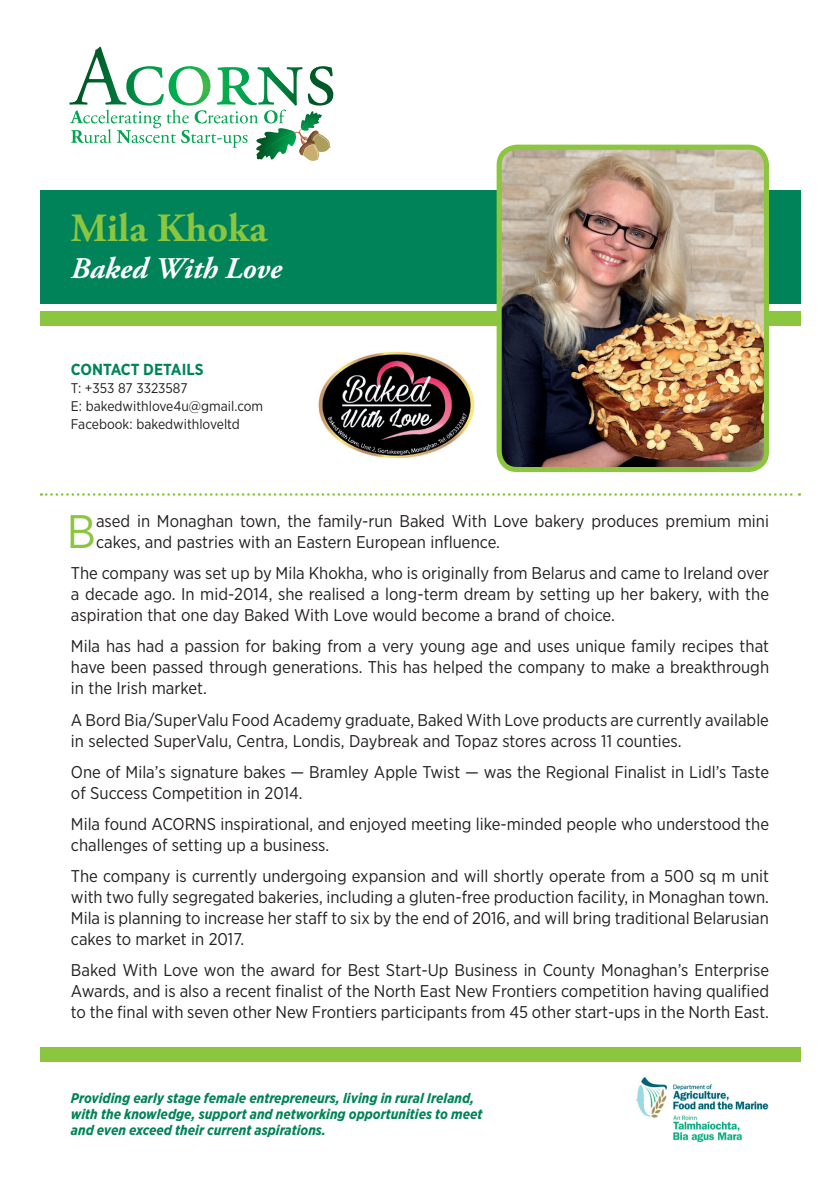
<style>
.page{position:relative;width:840px;height:1191px;background:#fff}
.page>*{position:absolute;margin:0;border:0;box-sizing:border-box;transform-origin:0 0}
.t1{font:47px "Gotham Narrow";color:#8bc63e}
.t2{font:700 40px "Adobe Garamond Pro";color:#8bc63e}
.t3{font:italic 700 30px "Adobe Garamond Pro";color:#fff}
.t4{font:17px/21px "Gotham Narrow";color:#231f20}
.t5{font:700 16px "Gotham Narrow";color:#008359}
.t6{font:italic 700 14px/16px "Gotham Narrow";color:#008359}
.t7{font:14px/18px "Gotham Narrow";color:#231f20}
</style>
<div class="page">
<svg style="left:69px;top:47px;width:264px;height:114px"></svg>
<div style="left:40px;top:1047px;width:759px;height:14px;background:#8bc63e"></div>
<div style="left:40px;top:190px;width:759px;height:114px;background:#008359"></div>
<div style="left:40px;top:311px;width:759px;height:15px;background:#8bc63e"></div>
<img style="left:502px;top:147px;width:264px;height:320px">
<div style="left:496px;top:145px;width:272px;height:327px;border:5px solid #8bc63e;border-radius:18px"></div>
<svg style="left:41px;top:493px;width:758px;height:3px"></svg>
<img style="left:318px;top:352px;width:157px;height:106px">
<img style="left:636px;top:1077px;width:133px;height:66px">
<h2 class="t2" style="left:71px;top:205px;width:198px">Mila Khoka</h2>
<h3 class="t3" style="left:71px;top:251px;width:212px">Baked With Love</h3>
<p class="t5" style="left:71px;top:359px;width:134px">CONTACT DETAILS</p>
<p class="t7" style="left:71px;top:379px;width:194px">T: +353 87 3323587<br>E: bakedwithlove4u@gmail.com<br>Facebook: bakedwithloveltd</p>
<h1 class="t1" style="left:67px;top:502px;width:31px">B</h1>
<p class="t4" style="left:96px;top:510px;width:674px">ased in Monaghan town, the family-run Baked With Love bakery produces premium mini cakes, and pastries with an Eastern European influence.</p>
<p class="t4" style="left:71px;top:562px;width:699px;text-align:justify">The company was set up by Mila Khokha, who is originally from Belarus and came to Ireland over a decade ago. In mid-2014, she realised a long-term dream by setting up her bakery, with the aspiration that one day Baked With Love would become a brand of choice.</p>
<p class="t4" style="left:71px;top:635px;width:699px;text-align:justify">Mila has had a passion for baking from a very young age and uses unique family recipes that have been passed through generations. This has helped the company to make a breakthrough in the Irish market.</p>
<p class="t4" style="left:71px;top:708px;width:699px">A Bord Bia/SuperValu Food Academy graduate, Baked With Love products are currently available in selected SuperValu, Centra, Londis, Daybreak and Topaz stores across 11 counties.</p>
<p class="t4" style="left:71px;top:761px;width:699px">One of Mila’s signature bakes — Bramley Apple Twist — was the Regional Finalist in Lidl’s Taste of Success Competition in 2014.</p>
<p class="t4" style="left:71px;top:813px;width:699px">Mila found ACORNS inspirational, and enjoyed meeting like-minded people who understood the challenges of setting up a business.</p>
<p class="t4" style="left:71px;top:865px;width:699px;text-align:justify">The company is currently undergoing expansion and will shortly operate from a 500 sq m unit with two fully segregated bakeries, including a gluten-free production facility, in Monaghan town.<br>Mila is planning to increase her staff to six by the end of 2016, and will bring traditional Belarusian cakes to market in 2017.</p>
<p class="t4" style="left:71px;top:959px;width:699px;text-align:justify">Baked With Love won the award for Best Start-Up Business in County Monaghan’s Enterprise Awards, and is also a recent finalist of the North East New Frontiers competition having qualified to the final with seven other New Frontiers participants from 45 other start-ups in the North East.</p>
<p class="t6" style="left:71px;top:1089px;width:413px">Providing early stage female entrepreneurs, living in rural Ireland, with the knowledge, support and networking opportunities to meet and even exceed their current aspirations.</p>
</div>
